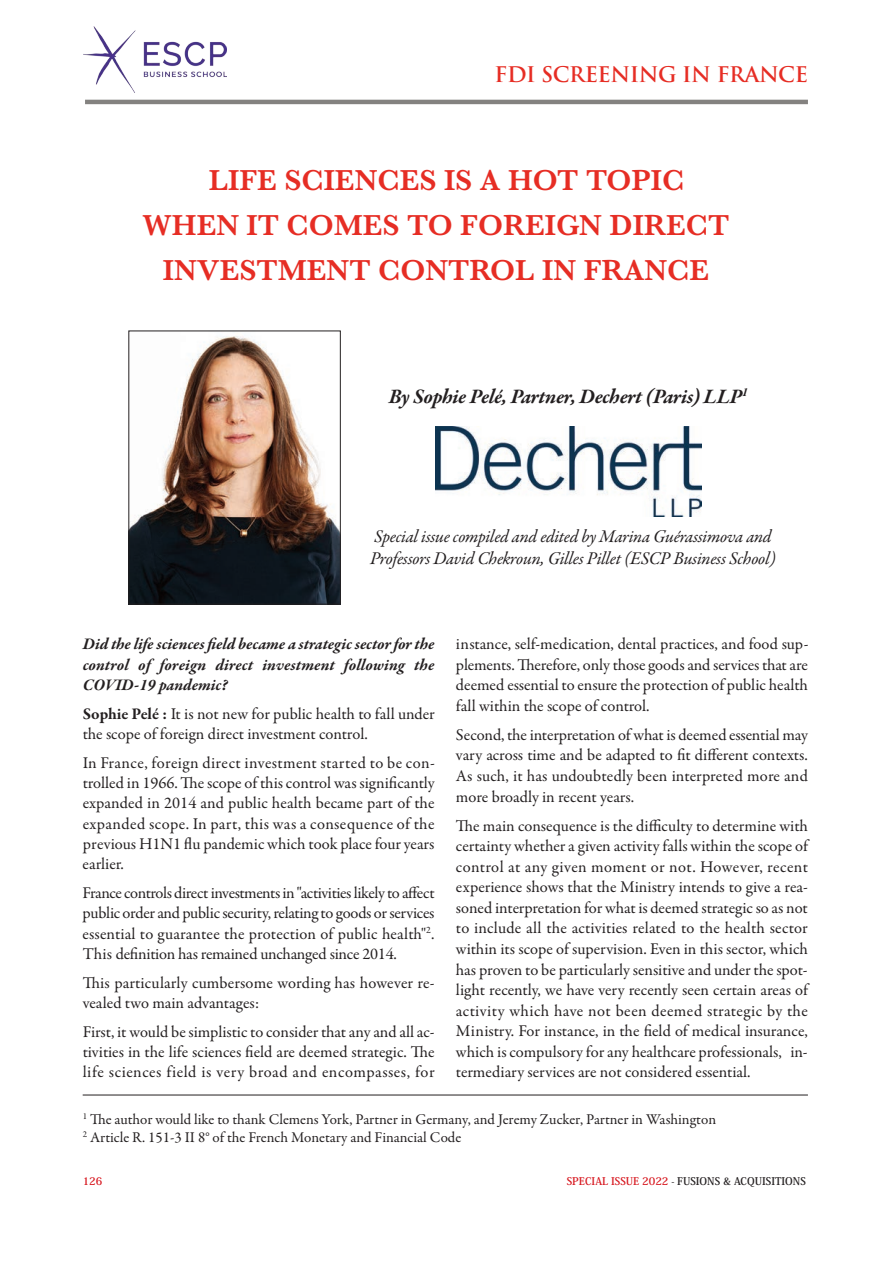
<style>
.page{position:relative;width:893px;height:1263px;background:#fff}
.page>*{position:absolute;margin:0;border:0;box-sizing:border-box;transform-origin:0 0}
.t1{font:600 30px "Baskerville";color:#e62d24}
.t2{font:italic 700 21px "Garamond Premr Pro";letter-spacing:-.015em;color:#231f20}
.t3{font:700 21px "Trajan Pro";letter-spacing:-.02em;color:#e62d24}
.t4{font:italic 18px "Garamond Premr Pro";letter-spacing:-.015em;color:#231f20}
.t5{font:16.5px/20.5px "Garamond Premr Pro";color:#231f20;text-align:justify}
.t6{font:italic 700 16.5px/20.2px "Garamond Premr Pro";letter-spacing:.005em;color:#231f20;text-align:justify}
.t7{font:15px "Garamond Premr Pro";color:#231f20}
.t8{font:700 10.5px "Koz Min Pro";color:#231f20}
.t9{font:700 10.5px "Koz Min Pro";color:#d7171f}
.s1{font-weight:700}
.s2{color:#d7171f}
</style>
<div class="page">
<img style="left:83px;top:27px;width:144px;height:66px">
<hr style="left:85px;top:100px;width:723px;height:4px;background:#848280">
<img style="left:130px;top:336px;width:209px;height:266px">
<div style="left:128px;top:331px;width:213px;height:273px;border:1px solid #231f20"></div>
<hr style="left:83px;top:1095px;width:725px;height:1px;background:#231f20">
<img style="left:435px;top:426px;width:267px;height:90px">
<p class="t3" style="left:494px;top:63px;width:315px">FDI SCREENING IN FRANCE</p>
<p class="t1" style="left:209px;top:163px;width:477px">LIFE SCIENCES IS A HOT TOPIC</p>
<p class="t1" style="left:143px;top:208px;width:588px">WHEN IT COMES TO FOREIGN DIRECT</p>
<p class="t1" style="left:163px;top:253px;width:548px">INVESTMENT CONTROL IN FRANCE</p>
<p class="t2" style="left:389px;top:388px;width:361px">By Sophie Pelé, Partner, Dechert (Paris) LLP<sup>1</sup></p>
<p class="t4" style="left:374px;top:529px;width:399px">Special issue compiled and edited by Marina Guérassimova and</p>
<p class="t4" style="left:370px;top:551px;width:407px">Professors David Chekroun, Gilles Pillet (ESCP Business School)</p>
<p class="t6" style="left:83px;top:635px;width:353px">Did the life sciences field became a strategic sector for the control of foreign direct investment following the COVID-19 pandemic?</p>
<p class="t5" style="left:83px;top:705px;width:354px"><span class="s1">Sophie Pelé :</span> It is not new for public health to fall under the scope of foreign direct investment control.</p>
<p class="t5" style="left:83px;top:754px;width:354px">In France, foreign direct investment started to be con&shy;trolled in 1966. The scope of this control was significantly expanded in 2014 and public health became part of the expanded scope. In part, this was a consequence of the previous H1N1 flu pandemic which took place four years earlier.</p>
<p class="t5" style="left:83px;top:884px;width:353px">France controls direct investments in "activities likely to affect public order and public security, relating to goods or services essential to guarantee the protection of public health"<sup>2</sup>.<br>This definition has remained unchanged since 2014.</p>
<p class="t5" style="left:83px;top:974px;width:354px">This particularly cumbersome wording has however re&shy;vealed two main advantages:</p>
<p class="t5" style="left:83px;top:1023px;width:353px">First, it would be simplistic to consider that any and all ac&shy;tivities in the life sciences field are deemed strategic. The life sciences field is very broad and encompasses, for</p>
<p class="t5" style="left:456px;top:635px;width:354px">instance, self-medication, dental practices, and food sup&shy;plements. Therefore, only those goods and services that are deemed essential to ensure the protection of public health fall within the scope of control.</p>
<p class="t5" style="left:456px;top:726px;width:354px">Second, the interpretation of what is deemed essential may vary across time and be adapted to fit different contexts.<br>As such, it has undoubtedly been interpreted more and more broadly in recent years.</p>
<p class="t5" style="left:456px;top:817px;width:354px">The main consequence is the difficulty to determine with certainty whether a given activity falls within the scope of control at any given moment or not. However, recent experience shows that the Ministry intends to give a rea&shy;soned interpretation for what is deemed strategic so as not to include all the activities related to the health sector within its scope of supervision. Even in this sector, which has proven to be particularly sensitive and under the spot&shy;light recently, we have very recently seen certain areas of activity which have not been deemed strategic by the Ministry. For instance, in the field of medical insurance, which is compulsory for any healthcare professionals, in&shy;termediary services are not considered essential.</p>
<p class="t7" style="left:83px;top:1113px;width:635px"><sup>1</sup> The author would like to thank Clemens York, Partner in Germany, and Jeremy Zucker, Partner in Washington</p>
<p class="t7" style="left:83px;top:1131px;width:380px"><sup>2</sup> Article R. 151-3 II 8° of the French Monetary and Financial Code</p>
<p class="t9" style="left:83px;top:1176px;width:21px">126</p>
<p class="t8" style="left:567px;top:1176px;width:241px"><span class="s2">SPECIAL ISSUE 2022</span> - FUSIONS &amp; ACQUISITIONS</p>
</div>
